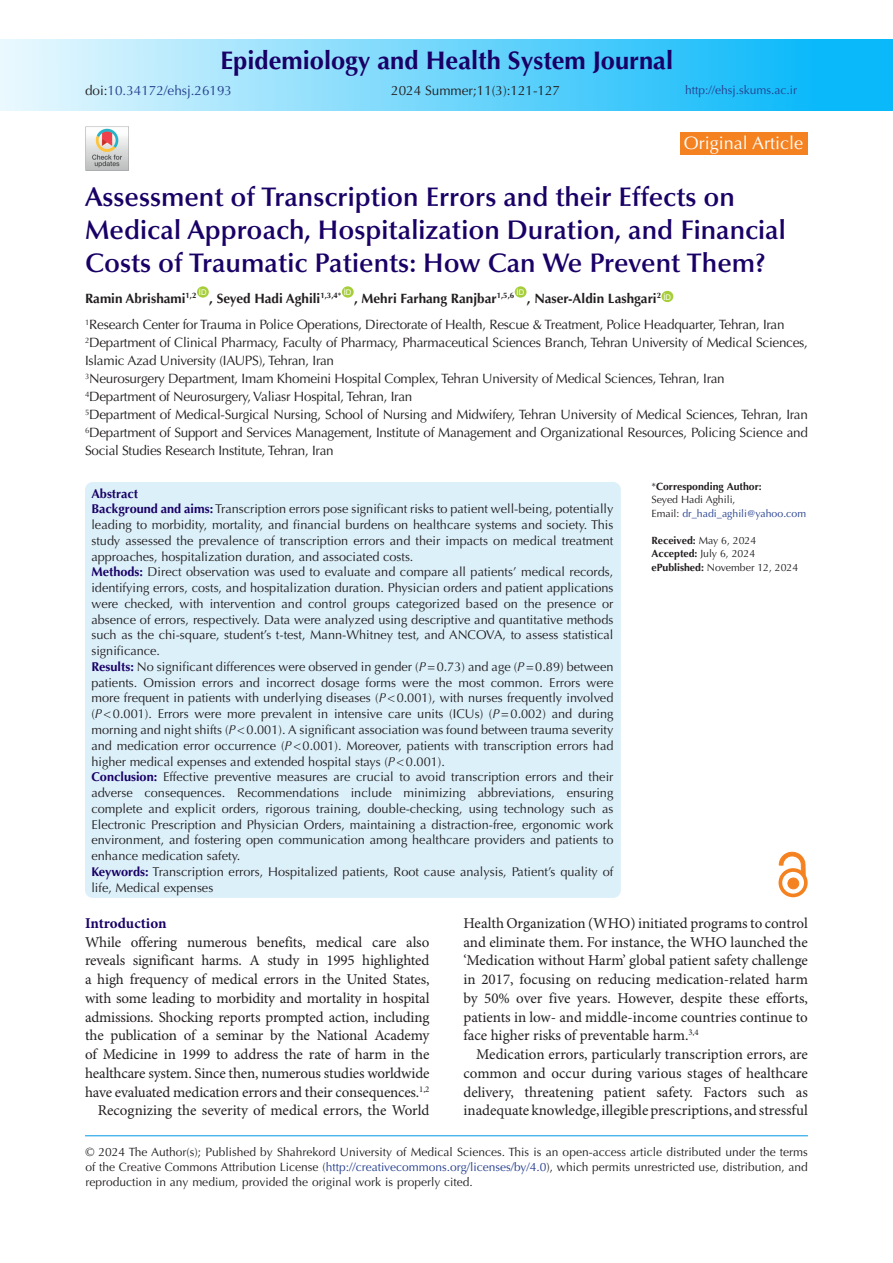
<style>
.page{position:relative;width:893px;height:1263px;background:#fff}
.page>*{position:absolute;margin:0;border:0;box-sizing:border-box;transform-origin:0 0}
.t1{font:600 27px/33px "Optima LT Std";color:#190066}
.t2{font:700 25.5px "Optima LT Std";color:#190066}
.t3{font:18px "Optima LT Std";color:#fff}
.t4{font:15px/18.8px "Minion Pro";letter-spacing:-.005em;color:#231f20;text-align:justify}
.t5{font:700 15px "Minion Pro";letter-spacing:-.005em;color:#190066}
.t6{font:13.5px/18px "Optima LT Std";letter-spacing:-.02em;color:#231f20}
.t7{font:700 13.5px "Optima LT Std";color:#231f20}
.t8{font:13.5px "Optima LT Std";color:#231f20}
.t9{font:13.5px "Optima LT Std";color:#253f8e}
.t10{font:12.75px/15.8px "Optima LT Std";color:#231f20;text-align:justify}
.t11{font:700 12.75px "Optima LT Std";color:#190066}
.t12{font:12px/15px "Optima LT Std";color:#231f20;text-align:justify}
.t13{font:12px "Optima LT Std";color:#253f8e}
.t14{font:10.5px "Optima LT Std";color:#231f20}
.t15{font:700 10.5px "Optima LT Std";color:#231f20}
.t16{font:10.5px "Optima LT Std";color:#253f8e}
.t17{font:7.8px "Arial";color:#fff}
.s1{color:#231f20}
.s2{font-weight:700;color:#190166}
.s3{font-weight:700;color:#190066}
.s4{font-style:italic}
.s5{font-weight:400}
.s6{font-weight:700}
.s7{color:#253f8e}
</style>
<div class="page">
<div style="left:0;top:39px;width:893px;height:72px;background:linear-gradient(to right,#e9f8fe,#00b4f9)"></div>
<hr style="left:85px;top:1135px;width:723px;height:1px;background:#0099e5">
<div style="left:197px;top:286px;width:12px;height:12px;background:#a6ce39;border-radius:50%"></div>
<div style="left:342px;top:286px;width:12px;height:12px;background:#a6ce39;border-radius:50%"></div>
<div style="left:515px;top:286px;width:11px;height:12px;background:#a6ce39;border-radius:50%"></div>
<div style="left:661px;top:291px;width:12px;height:11px;background:#a6ce39;border-radius:50%"></div>
<div style="left:680px;top:132px;width:128px;height:23px;background:#f58220"></div>
<img style="left:85px;top:127px;width:43px;height:43px">
<div style="left:788px;top:878px;width:11px;height:11px;background:#f58220;border-radius:50%"></div>
<div style="left:788px;top:878px;width:11px;height:11px;border:1px solid #f58220;border-radius:50%"></div>
<div style="left:778px;top:868px;width:30px;height:29px;border:4px solid #f58220;border-radius:50%"></div>
<svg style="left:779px;top:852px;width:26px;height:24px"></svg>
<div style="left:85px;top:482px;width:536px;height:416px;background:#dcf0fa;border-radius:8px"></div>
<p class="t2" style="left:221px;top:45px;width:454px">Epidemiology and Health System Journal</p>
<p class="t9" style="left:85px;top:83px;width:149px"><span class="s1">doi:</span>10.34172/ehsj.26193</p>
<p class="t8" style="left:391px;top:83px;width:170px">2024 Summer;11(3):121-127</p>
<p class="t13" style="left:685px;top:83px;width:114px">http://ehsj.skums.ac.ir</p>
<p class="t3" style="left:684px;top:132px;width:121px">Original Article</p>
<p class="t1" style="left:85px;top:180px;width:702px">Assessment of Transcription Errors and their Effects on<br>Medical Approach, Hospitalization Duration, and Financial<br>Costs of Traumatic Patients: How Can We Prevent Them?</p>
<p class="t7" style="left:85px;top:290px;width:113px">Ramin Abrishami<sup>1,2</sup></p>
<p class="t17" style="left:199px;top:287px;width:9px">ID</p>
<p class="t17" style="left:344px;top:287px;width:9px">ID</p>
<p class="t17" style="left:517px;top:287px;width:9px">ID</p>
<p class="t7" style="left:527px;top:290px;width:136px">, Naser-Aldin Lashgari<sup>2</sup></p>
<p class="t17" style="left:663px;top:291px;width:9px">ID</p>
<p class="t6" style="left:85px;top:316px;width:701px"><sup>1</sup>Research Center for Trauma in Police Operations, Directorate of Health, Rescue &amp; Treatment, Police Headquarter, Tehran, Iran</p>
<p class="t6" style="left:85px;top:334px;width:724px"><sup>2</sup>Department of Clinical Pharmacy, Faculty of Pharmacy, Pharmaceutical Sciences Branch, Tehran University of Medical Sciences,<br>Islamic Azad University (IAUPS), Tehran, Iran</p>
<p class="t6" style="left:85px;top:370px;width:641px"><sup>3</sup>Neurosurgery Department, Imam Khomeini Hospital Complex, Tehran University of Medical Sciences, Tehran, Iran</p>
<p class="t6" style="left:85px;top:388px;width:329px"><sup>4</sup>Department of Neurosurgery, Valiasr Hospital, Tehran, Iran</p>
<p class="t6" style="left:85px;top:406px;width:724px;text-align:justify"><sup>5</sup>Department of Medical-Surgical Nursing, School of Nursing and Midwifery, Tehran University of Medical Sciences, Tehran, Iran <sup>6</sup>Department of Support and Services Management, Institute of Management and Organizational Resources, Policing Science and Social Studies Research Institute, Tehran, Iran</p>
<p class="t7" style="left:209px;top:290px;width:134px">, Seyed Hadi Aghili<sup>1,3,4*</sup></p>
<p class="t7" style="left:354px;top:290px;width:162px">, Mehri Farhang Ranjbar<sup>1,5,6</sup></p>
<p class="t11" style="left:91px;top:486px;width:48px">Abstract</p>
<p class="t10" style="left:91px;top:501px;width:524px"><span class="s2">Background and aims:</span> Transcription errors pose significant risks to patient well-being, potentially leading to morbidity, mortality, and financial burdens on healthcare systems and society. This study assessed the prevalence of transcription errors and their impacts on medical treatment approaches, hospitalization duration, and associated costs.</p>
<p class="t10" style="left:91px;top:564px;width:524px"><span class="s3">Methods:</span> Direct observation was used to evaluate and compare all patients’ medical records, identifying errors, costs, and hospitalization duration. Physician orders and patient applications were checked, with intervention and control groups categorized based on the presence or absence of errors, respectively. Data were analyzed using descriptive and quantitative methods such as the chi-square, student’s t-test, Mann-Whitney test, and ANCOVA, to assess statistical significance.</p>
<p class="t10" style="left:91px;top:659px;width:524px"><span class="s3">Results:</span> No significant differences were observed in gender (<span class="s4">P</span>=0.73) and age (<span class="s4">P</span>=0.89) between patients. Omission errors and incorrect dosage forms were the most common. Errors were more frequent in patients with underlying diseases (<span class="s4">P</span>&lt;0.001), with nurses frequently involved (<span class="s4">P</span>&lt;0.001). Errors were more prevalent in intensive care units (ICUs) (<span class="s4">P</span>=0.002) and during morning and night shifts (<span class="s4">P</span>&lt;0.001). A significant association was found between trauma severity and medication error occurrence (<span class="s4">P</span>&lt;0.001). Moreover, patients with transcription errors had higher medical expenses and extended hospital stays (<span class="s4">P</span>&lt;0.001).</p>
<p class="t10" style="left:91px;top:769px;width:524px"><span class="s3">Conclusion:</span> Effective preventive measures are crucial to avoid transcription errors and their adverse consequences. Recommendations include minimizing abbreviations, ensuring complete and explicit orders, rigorous training, double-checking, using technology such as Electronic Prescription and Physician Orders, maintaining a distraction-free, ergonomic work environment, and fostering open communication among healthcare providers and patients to enhance medication safety.</p>
<p class="t10" style="left:91px;top:864px;width:523px"><span class="s3">Keywords:</span> Transcription errors, Hospitalized patients, Root cause analysis, Patient’s quality of life, Medical expenses</p>
<p class="t15" style="left:651px;top:480px;width:112px"><span class="s5">*</span>Corresponding Author:</p>
<p class="t14" style="left:651px;top:493px;width:86px">Seyed Hadi Aghili,</p>
<p class="t16" style="left:651px;top:507px;width:156px"><span class="s1">Email:</span> dr_hadi_aghili@yahoo.com</p>
<p class="t15" style="left:651px;top:534px;width:106px">Received: <span class="s5">May 6, 2024</span></p>
<p class="t14" style="left:651px;top:547px;width:105px"><span class="s6">Accepted:</span> July 6, 2024</p>
<p class="t14" style="left:651px;top:561px;width:148px"><span class="s6">ePublished:</span> November 12, 2024</p>
<p class="t5" style="left:85px;top:912px;width:83px">Introduction</p>
<p class="t4" style="left:85px;top:933px;width:346px">While offering numerous benefits, medical care also reveals significant harms. A study in 1995 highlighted a high frequency of medical errors in the United States, with some leading to morbidity and mortality in hospital admissions. Shocking reports prompted action, including the publication of a seminar by the National Academy of Medicine in 1999 to address the rate of harm in the healthcare system. Since then, numerous studies worldwide have evaluated medication errors and their consequences.<sup>1,2</sup></p>
<p class="t4" style="left:98px;top:1102px;width:333px">Recognizing the severity of medical errors, the World</p>
<p class="t4" style="left:463px;top:914px;width:346px">Health Organization (WHO) initiated programs to control and eliminate them. For instance, the WHO launched the ‘Medication without Harm’ global patient safety challenge in 2017, focusing on reducing medication-related harm by 50% over five years. However, despite these efforts, patients in low- and middle-income countries continue to face higher risks of preventable harm.<sup>3,4</sup></p>
<p class="t4" style="left:463px;top:1046px;width:346px;text-indent:13px">Medication errors, particularly transcription errors, are common and occur during various stages of healthcare delivery, threatening patient safety. Factors such as inadequate knowledge, illegible prescriptions, and stressful</p>
<p class="t12" style="left:85px;top:1144px;width:724px">© 2024 The Author(s); Published by Shahrekord University of Medical Sciences. This is an open-access article distributed under the terms of the Creative Commons Attribution License (<span class="s7">http://creativecommons.org/licenses/by/4.0</span>), which permits unrestricted use, distribution, and reproduction in any medium, provided the original work is properly cited.</p>
</div>
